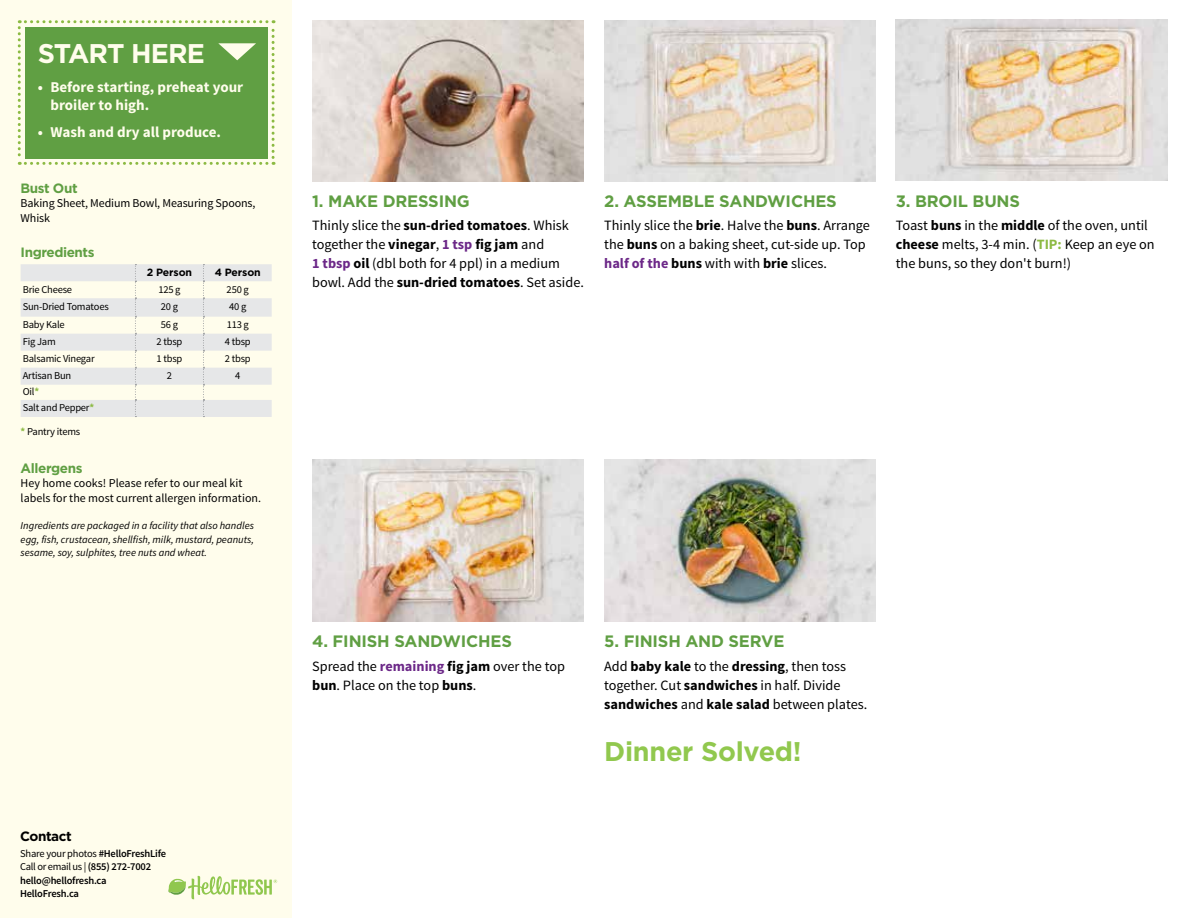
<style>
.page{position:relative;width:1188px;height:918px;background:#fff}
.page>*{position:absolute;margin:0;border:0;box-sizing:border-box;transform-origin:0 0}
.t1{font:700 27px "Gotham";letter-spacing:-.01em;color:#91c84e}
.t2{font:700 27px "Gotham";letter-spacing:-.03em;color:#fffdec}
.t3{font:700 16.5px "Gotham";letter-spacing:-.01em;color:#609f43}
.t4{font:700 15px/18px "Source Sans Pro";color:#fffdec}
.t5{font:14.25px/19px "Source Sans Pro";color:#000}
.t6{font:700 13.5px "Gotham";letter-spacing:-.03em;color:#609f43}
.t7{font:700 13.5px "Gotham";letter-spacing:-.03em;color:#000}
.t8{font:12px/15.3px "Source Sans Pro";color:#000}
.t9{font:10.5px/16.2px "Source Sans Pro";letter-spacing:-.02em;color:#000}
.t10{font:italic 10.5px/13.5px "Source Sans Pro";color:#000;text-align:justify}
.t11{font:600 10.5px/13.5px "Source Sans Pro";letter-spacing:-.02em;color:#000}
.t12{font:700 10.5px "Gotham";letter-spacing:-.01em;color:#000}
.s1{font-weight:700;color:#8cba42}
.s2{font-weight:400}
.s3{font-weight:700}
.s4{font-weight:700;color:#6c2888}
</style>
<div class="page">
<div style="left:0;top:0;width:292px;height:918px;background:#fffdec"></div>
<svg style="left:21px;top:264px;width:251px;height:153px"></svg>
<svg style="left:168px;top:876px;width:109px;height:23px"></svg>
<svg style="left:18px;top:20px;width:257px;height:145px;background:#74ab57"></svg>
<img style="left:312px;top:459px;width:272px;height:162px">
<img style="left:604px;top:459px;width:272px;height:162px">
<img style="left:896px;top:20px;width:272px;height:160px">
<img style="left:604px;top:20px;width:272px;height:161px">
<img style="left:312px;top:20px;width:272px;height:161px">
<h1 class="t2" style="left:38px;top:35px;width:169px">START HERE</h1>
<p class="t4" style="left:50px;top:79px;width:194px;text-indent:-13px">• Before starting, preheat your broiler to high.</p>
<p class="t4" style="left:38px;top:123px;width:185px">• Wash and dry all produce.</p>
<p class="t6" style="left:21px;top:179px;width:59px">Bust Out</p>
<p class="t8" style="left:21px;top:195px;width:236px">Baking Sheet, Medium Bowl, Measuring Spoons,<br>Whisk</p>
<p class="t6" style="left:21px;top:244px;width:75px">Ingredients</p>
<p class="t12" style="left:147px;top:265px;width:47px">2 Person</p>
<p class="t12" style="left:215px;top:265px;width:48px">4 Person</p>
<p class="t9" style="left:23px;top:281px;width:51px">Brie Cheese</p>
<p class="t9" style="left:158px;top:281px;width:24px">125 g</p>
<p class="t9" style="left:227px;top:281px;width:24px">250 g</p>
<p class="t9" style="left:23px;top:299px;width:88px">Sun-Dried Tomatoes</p>
<p class="t9" style="left:161px;top:299px;width:19px">20 g</p>
<p class="t9" style="left:229px;top:299px;width:19px">40 g</p>
<p class="t9" style="left:23px;top:317px;width:43px">Baby Kale</p>
<p class="t9" style="left:161px;top:317px;width:19px">56 g</p>
<p class="t9" style="left:227px;top:317px;width:24px">113 g</p>
<p class="t9" style="left:23px;top:334px;width:35px">Fig Jam</p>
<p class="t9" style="left:157px;top:334px;width:27px">2 tbsp</p>
<p class="t9" style="left:225px;top:334px;width:27px">4 tbsp</p>
<p class="t9" style="left:23px;top:351px;width:73px">Balsamic Vinegar</p>
<p class="t9" style="left:157px;top:351px;width:27px">1 tbsp</p>
<p class="t9" style="left:225px;top:351px;width:27px">2 tbsp</p>
<p class="t9" style="left:23px;top:368px;width:50px">Artisan Bun</p>
<p class="t9" style="left:167px;top:368px;width:7px">2</p>
<p class="t9" style="left:235px;top:368px;width:7px">4</p>
<p class="t9" style="left:23px;top:384px;width:73px">Oil<span class="s1">*<br></span>Salt and Pepper<span class="s1">*</span></p>
<p class="t9" style="left:21px;top:423px;width:61px"><span class="s1">*</span> Pantry items</p>
<p class="t6" style="left:21px;top:460px;width:63px">Allergens</p>
<p class="t8" style="left:21px;top:476px;width:242px">Hey home cooks! Please refer to our meal kit labels for the most current allergen information.</p>
<p class="t10" style="left:21px;top:519px;width:235px">Ingredients are packaged in a facility that also handles egg, fish, crustacean, shellfish, milk, mustard, peanuts, sesame, soy, sulphites, tree nuts and wheat.</p>
<p class="t7" style="left:20px;top:827px;width:53px">Contact</p>
<p class="t11" style="left:20px;top:847px;width:147px"><span class="s2">Share your photos</span> #HelloFreshLife<br><span class="s2">Call or email us |</span> (855) 272-7002 hello@hellofresh.ca<br>HelloFresh.ca</p>
<p class="t3" style="left:312px;top:190px;width:159px">1. MAKE DRESSING</p>
<p class="t5" style="left:312px;top:216px;width:273px">Thinly slice the <span class="s3">sun-dried tomatoes</span>. Whisk together the <span class="s3">vinegar</span>, <span class="s4">1 tsp</span> <span class="s3">fig jam</span> and<br><span class="s4">1 tbsp</span> <span class="s3">oil</span> (dbl both for 4 ppl) in a medium bowl. Add the <span class="s3">sun-dried tomatoes</span>. Set aside.</p>
<p class="t3" style="left:604px;top:190px;width:234px">2. ASSEMBLE SANDWICHES</p>
<p class="t5" style="left:604px;top:216px;width:267px">Thinly slice the <span class="s3">brie</span>. Halve the <span class="s3">buns</span>. Arrange the <span class="s3">buns</span> on a baking sheet, cut-side up. Top <span class="s4">half of the</span> <span class="s3">buns</span> with with <span class="s3">brie</span> slices.</p>
<p class="t3" style="left:896px;top:190px;width:126px">3. BROIL BUNS</p>
<p class="t5" style="left:896px;top:216px;width:260px">Toast <span class="s3">buns</span> in the <span class="s3">middle</span> of the oven, until <span class="s3">cheese</span> melts, 3-4 min. (<span class="s1">TIP:</span> Keep an eye on the buns, so they don't burn!)</p>
<p class="t3" style="left:312px;top:631px;width:201px">4. FINISH SANDWICHES</p>
<p class="t5" style="left:312px;top:657px;width:254px">Spread the <span class="s4">remaining</span> <span class="s3">fig jam</span> over the top <span class="s3">bun</span>. Place on the top <span class="s3">buns</span>.</p>
<p class="t3" style="left:604px;top:631px;width:182px">5. FINISH AND SERVE</p>
<p class="t5" style="left:604px;top:657px;width:265px">Add <span class="s3">baby kale</span> to the <span class="s3">dressing</span>, then toss together. Cut <span class="s3">sandwiches</span> in half. Divide <span class="s3">sandwiches</span> and <span class="s3">kale salad</span> between plates.</p>
<h1 class="t1" style="left:604px;top:734px;width:199px">Dinner Solved!</h1>
</div>
